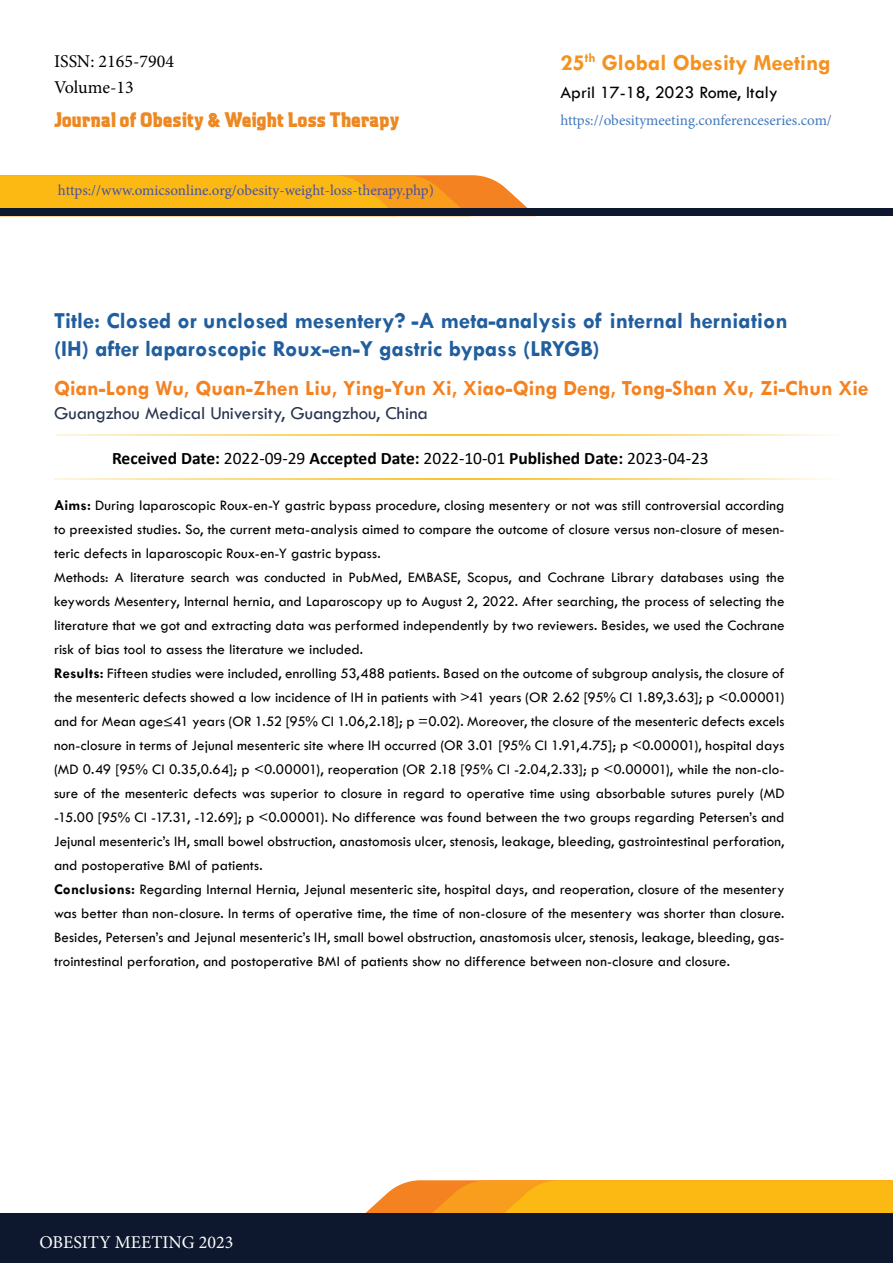
<style>
.page{position:relative;width:893px;height:1263px;background:#fff}
.page>*{position:absolute;margin:0;border:0;box-sizing:border-box;transform-origin:0 0}
.t1{font:700 23.1px/27.8px "Tw Cen";color:#215e9e}
.t2{font:700 23.1px "Tw Cen";color:#f4931f}
.t3{font:700 21.75px "Tw Cen";color:#f58220}
.t4{font:800 21px "Aquatic";color:#ec8923}
.t5{font:18.75px "Tw Cen";color:#26344e}
.t6{font:18px "Tw Cen";color:#000}
.t7{font:18px "Minion Pro";color:#000}
.t8{font:18px "Minion Pro";color:#fff}
.t9{font:700 17.55px "Calibri";color:#000}
.t10{font:15px/24px "Tw Cen";letter-spacing:.005em;color:#000}
.t11{font:15px "Minion Pro";color:#4752a3}
.t12{font:15px "Minion Pro";color:#4179bd}
.s1{font-weight:400}
.s2{font-weight:700}
</style>
<div class="page">
<svg style="left:0;top:175px;width:528px;height:33px;background:#fbb01e"></svg>
<div style="left:0;top:208px;width:893px;height:8px;background:#0d172d"></div>
<svg style="left:365px;top:1180px;width:528px;height:33px;background:#fbb11f"></svg>
<div style="left:0;top:1213px;width:893px;height:50px;background:#0d172d"></div>
<hr style="left:54px;top:478px;width:785px;height:2px;background:#f9c42b">
<hr style="left:56px;top:434px;width:785px;height:2px;background:#f9c42b">
<p class="t7" style="left:54px;top:49px;width:122px">ISSN: 2165-7904</p>
<p class="t7" style="left:54px;top:75px;width:81px">Volume-13</p>
<h1 class="t2" style="left:560px;top:49px;width:272px">25<sup>th</sup> Global Obesity Meeting</h1>
<p class="t6" style="left:560px;top:81px;width:219px">April 17-18, 2023 Rome, Italy</p>
<h3 class="t4" style="left:54px;top:106px;width:347px">Journal of Obesity &amp; Weight Loss Therapy</h3>
<p class="t12" style="left:560px;top:110px;width:273px">https://obesitymeeting.conferenceseries.com/</p>
<p class="t11" style="left:58px;top:180px;width:377px">https://www.omicsonline.org/obesity-weight-loss-therapy.php)</p>
<h1 class="t1" style="left:54px;top:306px;width:735px">Title: Closed or unclosed mesentery? -A meta-analysis of internal herniation (IH) after laparoscopic Roux-en-Y gastric bypass (LRYGB)</h1>
<h2 class="t3" style="left:54px;top:375px;width:816px">Qian-Long Wu, Quan-Zhen Liu, Ying-Yun Xi, Xiao-Qing Deng, Tong-Shan Xu, Zi-Chun Xie</h2>
<p class="t5" style="left:54px;top:402px;width:375px">Guangzhou Medical University, Guangzhou, China</p>
<p class="t9" style="left:112px;top:445px;width:598px">Received Date: <span class="s1">2022-09-29</span> Accepted Date: <span class="s1">2022-10-01</span> Published Date: <span class="s1">2023-04-23</span></p>
<p class="t10" style="left:54px;top:493px;width:732px"><span class="s2">Aims:</span> During laparoscopic Roux-en-Y gastric bypass procedure, closing mesentery or not was still controversial according to preexisted studies. So, the current meta-analysis aimed to compare the outcome of closure versus non-closure of mesen&shy;teric defects in laparoscopic Roux-en-Y gastric bypass.<br>Methods: A literature search was conducted in PubMed, EMBASE, Scopus, and Cochrane Library databases using the keywords Mesentery, Internal hernia, and Laparoscopy up to August 2, 2022. After searching, the process of selecting the literature that we got and extracting data was performed independently by two reviewers. Besides, we used the Cochrane risk of bias tool to assess the literature we included.<br><span class="s2">Results:</span> Fifteen studies were included, enrolling 53,488 patients. Based on the outcome of subgroup analysis, the closure of the mesenteric defects showed a low incidence of IH in patients with &gt;41 years (OR 2.62 [95% CI 1.89,3.63]; p &lt;0.00001) and for Mean age≤41 years (OR 1.52 [95% CI 1.06,2.18]; p =0.02). Moreover, the closure of the mesenteric defects excels non-closure in terms of Jejunal mesenteric site where IH occurred (OR 3.01 [95% CI 1.91,4.75]; p &lt;0.00001), hospital days (MD 0.49 [95% CI 0.35,0.64]; p &lt;0.00001), reoperation (OR 2.18 [95% CI -2.04,2.33]; p &lt;0.00001), while the non-clo&shy;sure of the mesenteric defects was superior to closure in regard to operative time using absorbable sutures purely (MD -15.00 [95% CI -17.31, -12.69]; p &lt;0.00001). No difference was found between the two groups regarding Petersen’s and Jejunal mesenteric’s IH, small bowel obstruction, anastomosis ulcer, stenosis, leakage, bleeding, gastrointestinal perforation, and postoperative BMI of patients.<br><span class="s2">Conclusions:</span> Regarding Internal Hernia, Jejunal mesenteric site, hospital days, and reoperation, closure of the mesentery was better than non-closure. In terms of operative time, the time of non-closure of the mesentery was shorter than closure.<br>Besides, Petersen’s and Jejunal mesenteric’s IH, small bowel obstruction, anastomosis ulcer, stenosis, leakage, bleeding, gas&shy;trointestinal perforation, and postoperative BMI of patients show no difference between non-closure and closure.</p>
<p class="t8" style="left:39px;top:1230px;width:196px">OBESITY MEETING 2023</p>
</div>
